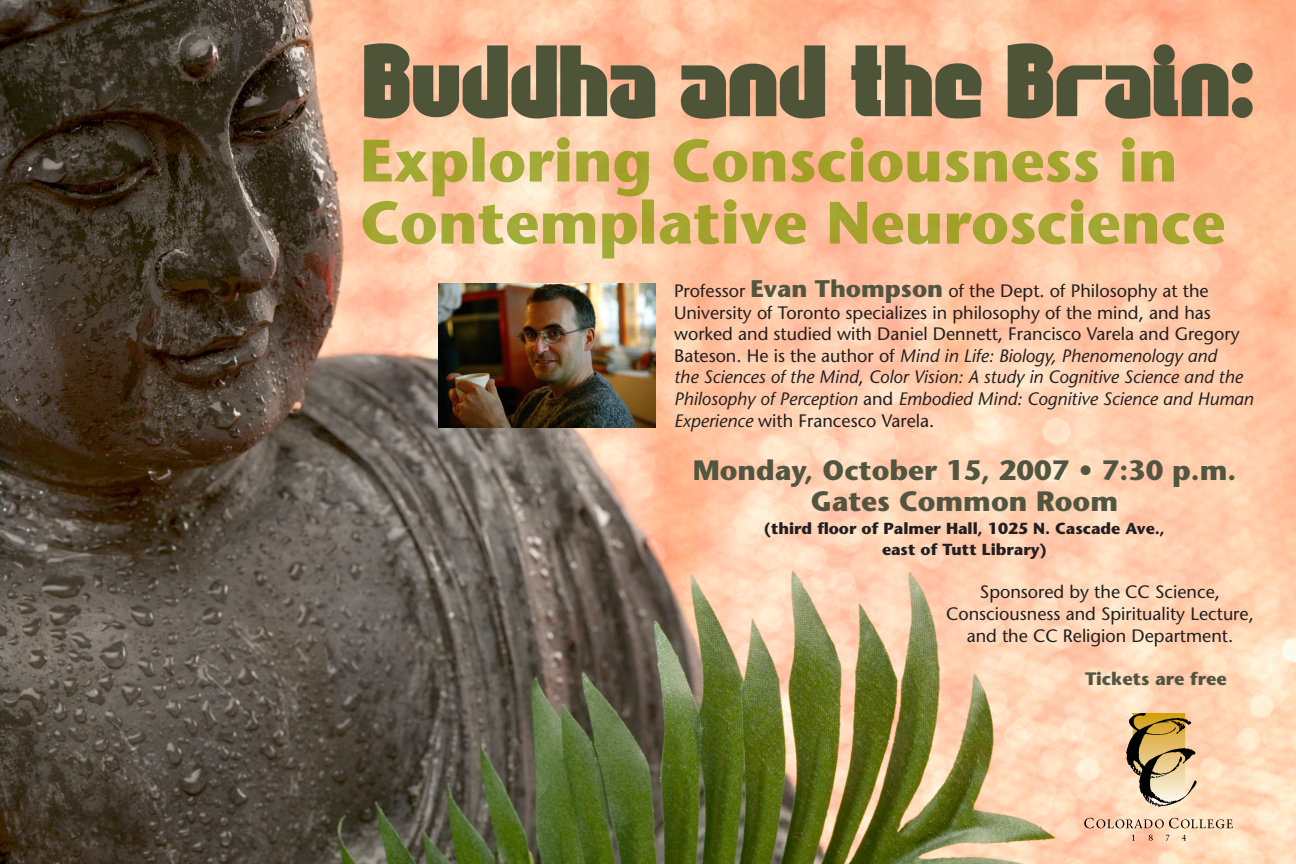
<style>
.page{position:relative;width:1296px;height:864px;background:#fff}
.page>*{position:absolute;margin:0;border:0;box-sizing:border-box;transform-origin:0 0}
.t1{font:700 28px/31px "Stone Sans";color:#525540;text-align:center}
.t2{font:18px/21.6px "Stone Sans";color:#231f20}
.t3{font:700 18px "Stone Sans";color:#525540}
.t4{font:700 16px/21.6px "Stone Sans";color:#231f20;text-align:center}
.s1{font-weight:700;font-size:24px;color:#525540}
.s2{font-style:italic}
</style>
<div class="page">
<img style="left:0;top:0;width:1296px;height:864px">
<img style="left:438px;top:283px;width:217px;height:144px">
<svg style="left:1126px;top:713px;width:71px;height:94px;background:#b99f70"></svg>
<svg style="left:1132px;top:835px;width:3px;height:6px"></svg>
<svg style="left:1149px;top:835px;width:4px;height:6px"></svg>
<svg style="left:1166px;top:835px;width:4px;height:6px"></svg>
<svg style="left:1182px;top:835px;width:4px;height:6px"></svg>
<svg style="left:1084px;top:818px;width:149px;height:10px"></svg>
<p class="t2" style="left:674px;top:280px;width:581px">Professor <span class="s1">Evan Thompson</span> of the Dept. of Philosophy at the University of Toronto specializes in philosophy of the mind, and has worked and studied with Daniel Dennett, Francisco Varela and Gregory Bateson. He is the author of <span class="s2">Mind in Life: Biology, Phenomenology and<br>the Sciences of the Mind</span>, <span class="s2">Color Vision: A study in Cognitive Science and the Philosophy of Perception</span> and <span class="s2">Embodied Mind: Cognitive Science and Human Experience</span> with Francesco Varela.</p>
<h1 class="t1" style="left:693px;top:455px;width:545px">Monday, October 15, 2007 • 7:30 p.m.<br>Gates Common Room</h1>
<p class="t4" style="left:764px;top:517px;width:403px">(third floor of Palmer Hall, 1025 N. Cascade Ave., east of Tutt Library)</p>
<p class="t2" style="left:946px;top:581px;width:309px;text-align:center">Sponsored by the CC Science,<br>Consciousness and Spirituality Lecture, and the CC Religion Department.</p>
<p class="t3" style="left:1085px;top:668px;width:143px">Tickets are free</p>
</div>
